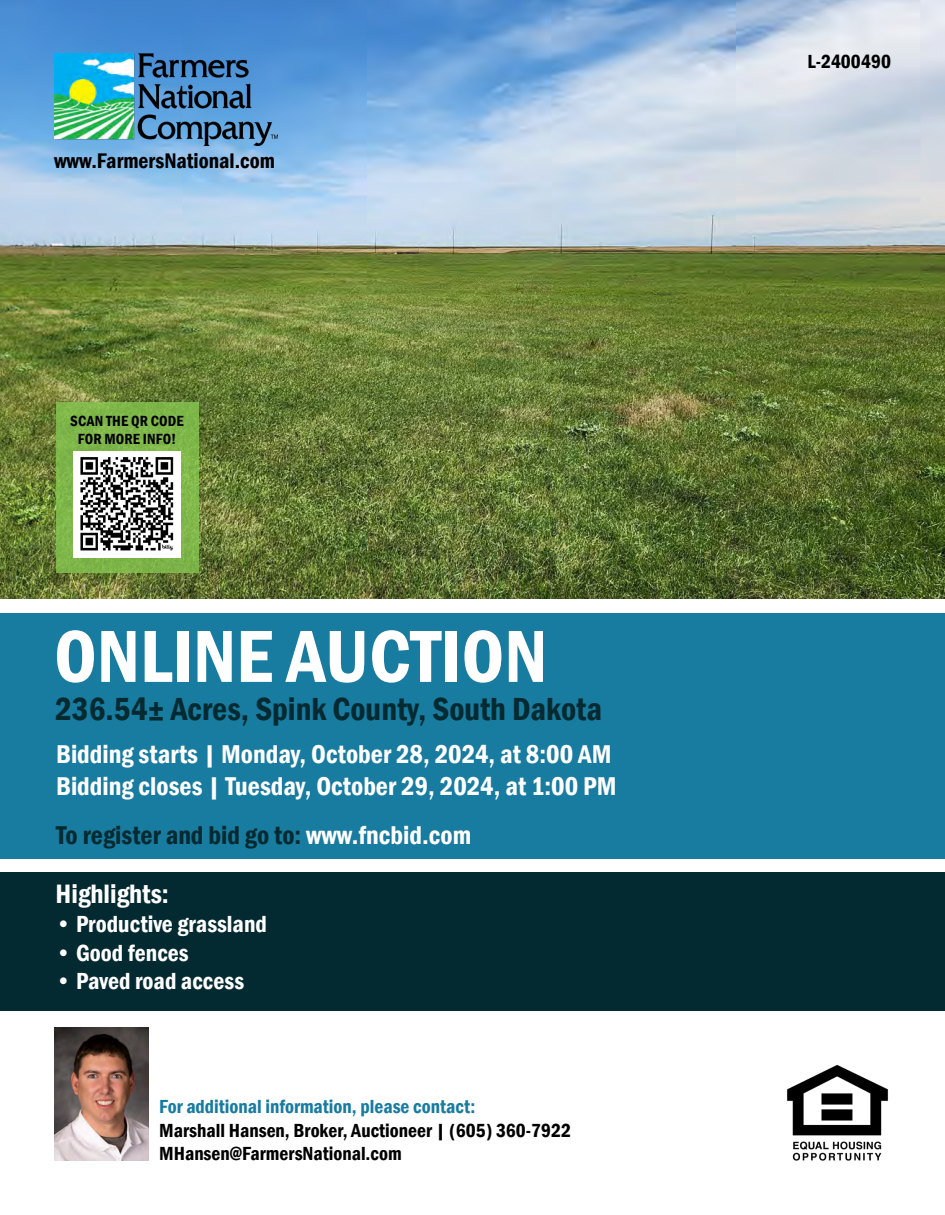
<style>
.page{position:relative;width:945px;height:1215px;background:#fff}
.page>*{position:absolute;margin:0;border:0;box-sizing:border-box;transform-origin:0 0}
.t1{font:600 condensed 76.35px "Franklin Gothic";color:#fff}
.t2{font:600 condensed 32.85px "Franklin Gothic";color:#042a31}
.t3{font:600 condensed 27.3px "Franklin Gothic";color:#fff}
.t4{font:600 condensed 26.4px/31.8px "Franklin Gothic";color:#fff}
.t5{font:600 condensed 26.4px "Franklin Gothic";color:#042a31}
.t6{font:600 condensed 24px "Franklin Gothic";color:#fff}
.t7{font:600 condensed 21.75px "Franklin Gothic";color:#000}
.t8{font:600 condensed 19.5px/23.4px "Franklin Gothic";color:#000}
.t9{font:600 condensed 19.5px "Franklin Gothic";color:#187ba0}
.t10{font:600 condensed 15.15px/18.1px "Franklin Gothic";letter-spacing:.01em;color:#000;text-align:center}
.s1{color:#fff}
</style>
<div class="page">
<div style="left:0;top:613px;width:945px;height:246px;background:#187ba0"></div>
<div style="left:0;top:872px;width:945px;height:138px;background:#042a31"></div>
<img style="left:0;top:0;width:945px;height:599px">
<img style="left:54px;top:54px;width:224px;height:92px">
<img style="left:54px;top:1028px;width:94px;height:133px">
<div style="left:56px;top:402px;width:142px;height:171px;background:#7eb64a"></div>
<img style="left:74px;top:451px;width:106px;height:107px">
<img style="left:787px;top:1065px;width:101px;height:96px">
<p class="t7" style="left:54px;top:147px;width:223px">www.FarmersNational.com</p>
<p class="t10" style="left:70px;top:412px;width:115px">SCAN THE QR CODE<br>FOR MORE INFO!</p>
<h1 class="t1" style="left:54px;top:605px;width:495px">ONLINE AUCTION</h1>
<p class="t2" style="left:55px;top:687px;width:549px">236.54± Acres, Spink County, South Dakota</p>
<p class="t4" style="left:56px;top:738px;width:562px">Bidding starts | Monday, October 28, 2024, at 8:00 AM<br>Bidding closes | Tuesday, October 29, 2024, at 1:00 PM</p>
<p class="t5" style="left:56px;top:817px;width:416px">To register and bid go to: <span class="s1">www.fncbid.com</span></p>
<p class="t3" style="left:56px;top:876px;width:115px">Highlights:</p>
<p class="t6" style="left:56px;top:908px;width:213px">• Productive grassland</p>
<p class="t6" style="left:56px;top:937px;width:135px">• Good fences</p>
<p class="t6" style="left:56px;top:965px;width:190px">• Paved road access</p>
<p class="t9" style="left:159px;top:1094px;width:318px">For additional information, please contact:</p>
<p class="t8" style="left:159px;top:1118px;width:413px">Marshall Hansen, Broker, Auctioneer | (605) 360-7922<br>MHansen@FarmersNational.com</p>
<p class="t8" style="left:808px;top:49px;width:85px">L-2400490</p>
</div>
